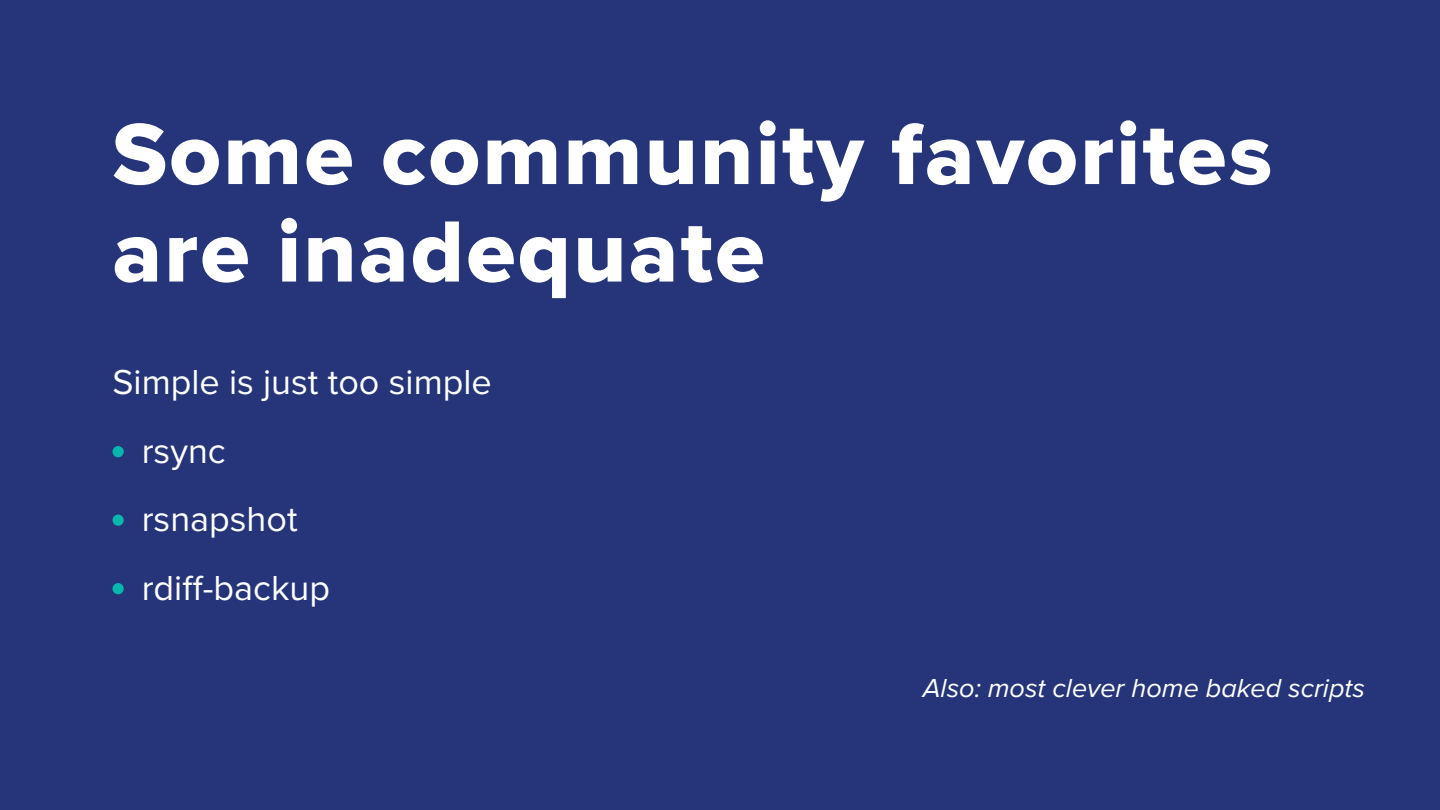
<style>
.page{position:relative;width:1440px;height:810px;background:#263579}
.page>*{position:absolute;margin:0;border:0;box-sizing:border-box;transform-origin:0 0}
.t1{font:90px/97.5px "Proxima Nova Extrabld";letter-spacing:.025em;color:#fff}
.t2{font:36px "Proxima Nova";color:#fff}
.t3{font:italic 27px "Proxima Nova";color:#fff}
</style>
<div class="page">
<div style="left:112px;top:446px;width:12px;height:11px;background:#06b7ad;border-radius:50%"></div>
<div style="left:112px;top:515px;width:12px;height:11px;background:#06b7ad;border-radius:50%"></div>
<div style="left:112px;top:583px;width:12px;height:11px;background:#06b7ad;border-radius:50%"></div>
<p class="t1" style="left:112px;top:104px;width:1161px">Some community favorites are inadequate</p>
<p class="t2" style="left:112px;top:355px;width:381px">Simple is just too simple</p>
<p class="t2" style="left:142px;top:424px;width:85px">rsync</p>
<p class="t2" style="left:142px;top:492px;width:157px">rsnapshot</p>
<p class="t2" style="left:142px;top:561px;width:190px">rdiff-backup</p>
<p class="t3" style="left:923px;top:668px;width:444px">Also: most clever home baked scripts</p>
</div>
